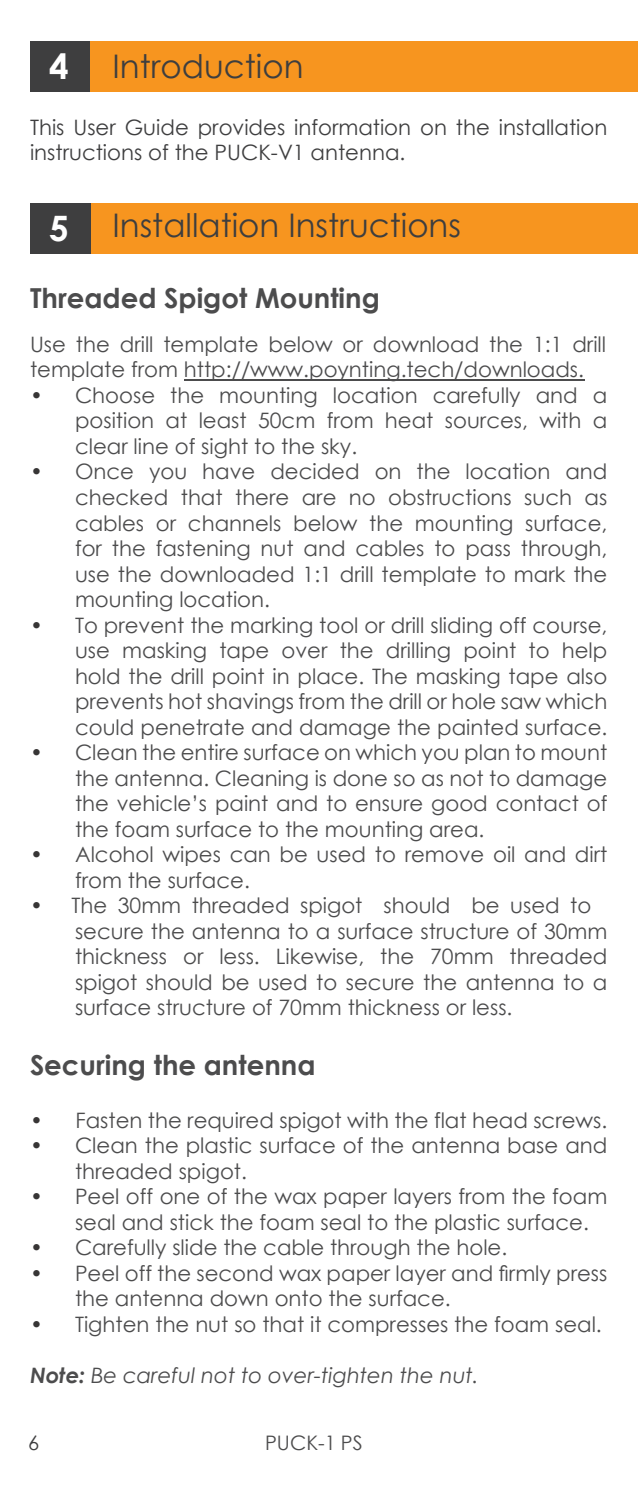
<style>
.page{position:relative;width:638px;height:1489px;background:#fff}
.page>*{position:absolute;margin:0;border:0;box-sizing:border-box;transform-origin:0 0}
.t1{font:700 35px "Century Gothic";color:#fff}
.t2{font:32.5px "Century Gothic";color:#3e3e3f}
.t3{font:700 27.5px "Century Gothic";color:#4c4c4d}
.t4{font:21.25px/25.5px "Century Gothic";color:#4c4c4d}
.t5{font:21.25px/25.5px "Century Gothic";color:#3e3e3f}
.t6{font:italic 21.25px "Century Gothic";color:#4c4c4d}
.t7{font:20px "Century Gothic";color:#4c4c4d}
.t8{font:20px "Century Gothic";color:#3e3e3f}
.s1{color:#373535}
.s2{font-weight:700}
</style>
<div class="page">
<div style="left:30px;top:42px;width:60px;height:50px;background:#3e3e3f"></div>
<div style="left:90px;top:42px;width:548px;height:50px;background:#f7951f"></div>
<hr style="left:184px;top:379px;width:400px;height:2px;background:#4c4c4d">
<div style="left:90px;top:203px;width:548px;height:51px;background:#f7951f"></div>
<div style="left:30px;top:203px;width:60px;height:51px;background:#3e3e3f"></div>
<p class="t1" style="left:49px;top:39px;width:21px">4</p>
<p class="t2" style="left:112px;top:44px;width:192px">Introduction</p>
<p class="t5" style="left:30px;top:114px;width:579px">This User Guide provides information on the installation instructions of the PUCK-V1 antenna.</p>
<p class="t1" style="left:49px;top:201px;width:21px">5</p>
<p class="t2" style="left:112px;top:203px;width:350px">Installation Instructions</p>
<p class="t3" style="left:30px;top:277px;width:351px">Threaded Spigot Mounting</p>
<p class="t4" style="left:30px;top:331px;width:577px">Use the drill template below or download the 1:1 drill template from http://www.poynting.tech/downloads.</p>
<p class="t4" style="left:75px;top:382px;width:534px;text-align:justify;text-indent:-45px"><span class="s1">•</span> Choose the mounting location carefully and a position at least 50cm from heat sources, with a clear line of sight to the sky.</p>
<p class="t4" style="left:75px;top:458px;width:534px;text-align:justify;text-indent:-45px"><span class="s1">•</span> Once you have decided on the location and checked that there are no obstructions such as cables or channels below the mounting surface, for the fastening nut and cables to pass through, use the downloaded 1:1 drill template to mark the mounting location.</p>
<p class="t4" style="left:75px;top:611px;width:534px;text-align:justify;text-indent:-45px"><span class="s1">•</span> To prevent the marking tool or drill sliding off course, use masking tape over the drilling point to help hold the drill point in place. The masking tape also prevents hot shavings from the drill or hole saw which could penetrate and damage the painted surface.</p>
<p class="t4" style="left:75px;top:739px;width:534px;text-align:justify;text-indent:-45px"><span class="s1">•</span> Clean the entire surface on which you plan to mount the antenna. Cleaning is done so as not to damage the vehicle’s paint and to ensure good contact of the foam surface to the mounting area.</p>
<p class="t4" style="left:75px;top:841px;width:534px;text-indent:-45px"><span class="s1">•</span> Alcohol wipes can be used to remove oil and dirt from the surface.</p>
<p class="t4" style="left:75px;top:892px;width:534px;text-indent:-45px"><span class="s1">•</span> The 30mm threaded spigot should be used to secure the antenna to a surface structure of 30mm thickness or less. Likewise, the 70mm threaded spigot should be used to secure the antenna to a surface structure of 70mm thickness or less.</p>
<p class="t3" style="left:30px;top:1044px;width:287px">Securing the antenna</p>
<p class="t4" style="left:30px;top:1106px;width:579px"><span class="s1">•</span> Fasten the required spigot with the flat head screws.</p>
<p class="t4" style="left:75px;top:1132px;width:534px;text-indent:-45px"><span class="s1">•</span> Clean the plastic surface of the antenna base and threaded spigot.</p>
<p class="t4" style="left:75px;top:1183px;width:534px;text-indent:-45px"><span class="s1">•</span> Peel off one of the wax paper layers from the foam seal and stick the foam seal to the plastic surface.</p>
<p class="t4" style="left:30px;top:1234px;width:479px"><span class="s1">•</span> Carefully slide the cable through the hole.</p>
<p class="t4" style="left:75px;top:1259px;width:534px;text-indent:-45px"><span class="s1">•</span> Peel off the second wax paper layer and firmly press the antenna down onto the surface.</p>
<p class="t4" style="left:30px;top:1310px;width:573px"><span class="s1">•</span> Tighten the nut so that it compresses the foam seal.</p>
<p class="t6" style="left:30px;top:1360px;width:450px"><span class="s2">Note:</span> Be careful not to over-tighten the nut.</p>
<p class="t8" style="left:28px;top:1428px;width:13px">6</p>
<p class="t7" style="left:265px;top:1428px;width:99px">PUCK-1 PS</p>
</div>
